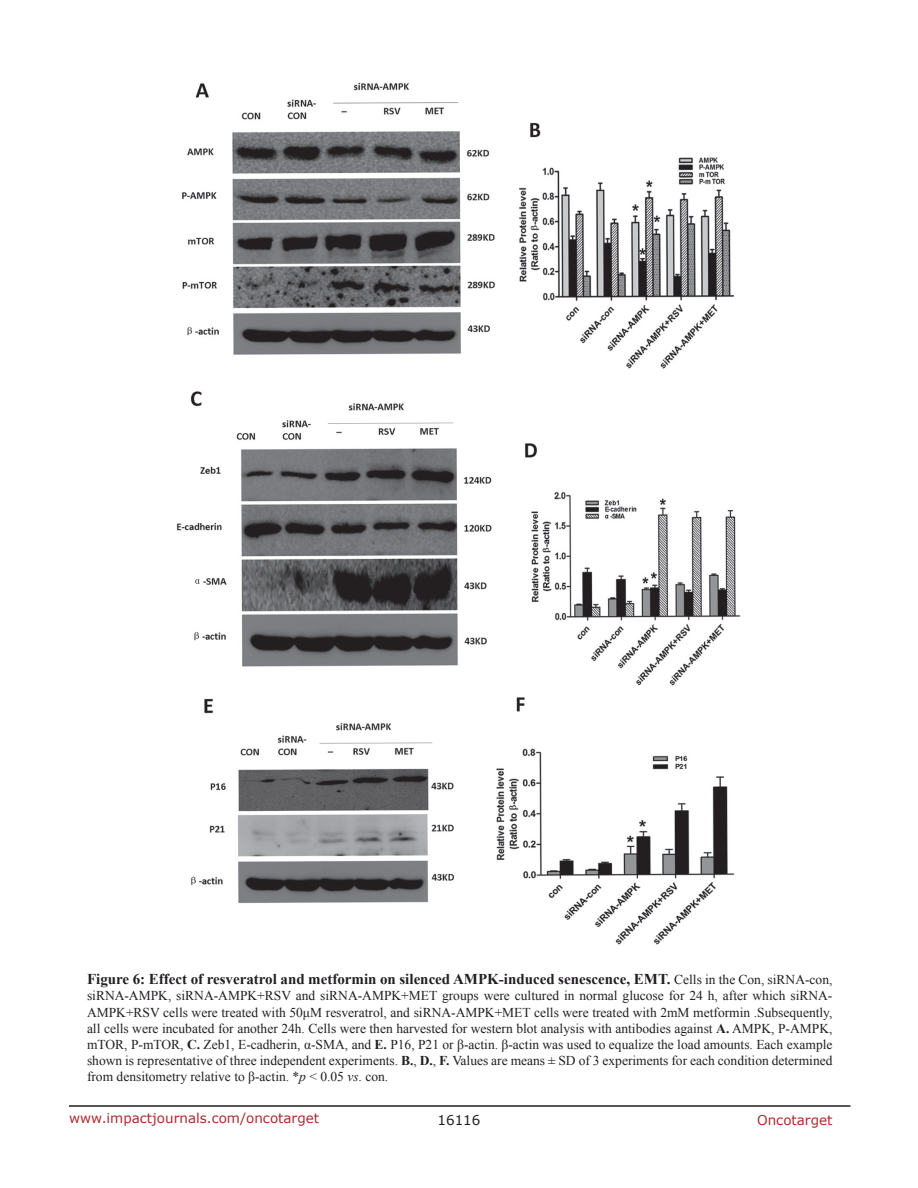
<style>
.page{position:relative;width:918px;height:1188px;background:#fff}
.page>*{position:absolute;margin:0;border:0;box-sizing:border-box;transform-origin:0 0}
.FigureText{font:700 15px "Times New Roman";color:#221f22}
.FigureText-2{font:13.5px/16.2px "Times New Roman";color:#221f22;text-align:justify}
.t1{font:13.5px "Verdana";color:#ac2b31}
.t2{font:13.5px "Verdana";color:#221f22}
.s1{font-weight:400;font-size:13.5px}
.s2{font-weight:700}
.s3{font-style:italic}
</style>
<div class="page">
<hr style="left:69px;top:1105px;width:781px;height:2px;background:#231f20">
<img style="left:176px;top:82px;width:565px;height:863px">
<p class="FigureText" style="left:87px;top:969px;width:747px">Figure 6: Effect of resveratrol and metformin on silenced AMPK-induced senescence, EMT. <span class="s1">Cells in the Con, siRNA-con,</span></p>
<p class="FigureText-2" style="left:87px;top:988px;width:747px">siRNA-AMPK, siRNA-AMPK+RSV and siRNA-AMPK+MET groups were cultured in normal glucose for 24 h, after which siRNA-AMPK+RSV cells were treated with 50μM resveratrol, and siRNA-AMPK+MET cells were treated with 2mM metformin .Subsequently, all cells were incubated for another 24h. Cells were then harvested for western blot analysis with antibodies against <span class="s2">A.</span> AMPK, P-AMPK, mTOR, P-mTOR, <span class="s2">C.</span> Zeb1, E-cadherin, α-SMA, and <span class="s2">E.</span> P16, P21 or β-actin. β-actin was used to equalize the load amounts. Each example shown is representative of three independent experiments. <span class="s2">B.</span>, <span class="s2">D.</span>, <span class="s2">F.</span> Values are means ± SD of 3 experiments for each condition determined from densitometry relative to β-actin. *<span class="s3">p</span> &lt; 0.05 <span class="s3">vs</span>. con.</p>
<p class="t1" style="left:69px;top:1109px;width:252px">www.impactjournals.com/oncotarget</p>
<p class="t2" style="left:438px;top:1111px;width:44px">16116</p>
<p class="t1" style="left:757px;top:1111px;width:77px">Oncotarget</p>
</div>
